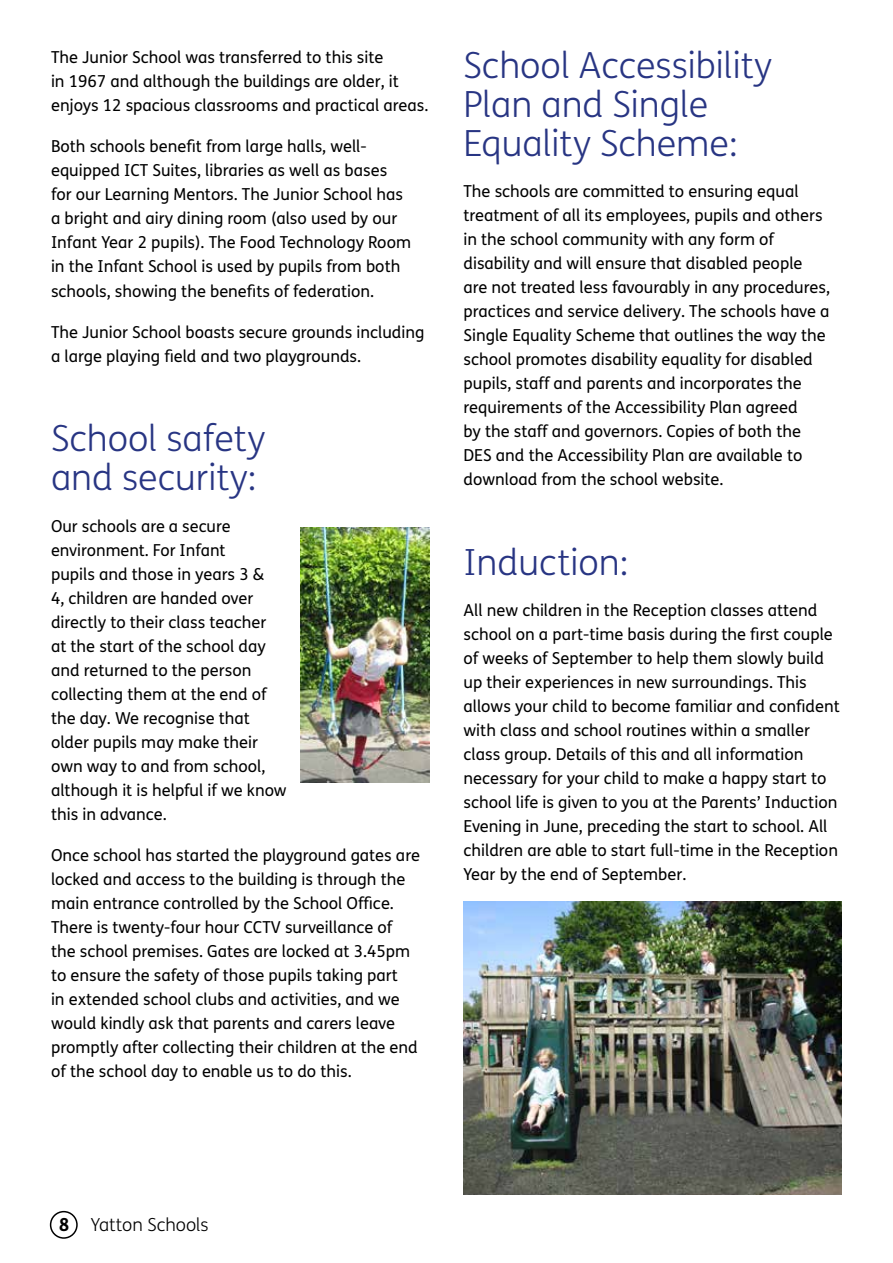
<style>
.page{position:relative;width:893px;height:1263px;background:#fff}
.page>*{position:absolute;margin:0;border:0;box-sizing:border-box;transform-origin:0 0}
.t1{font:300 36px/39px "FS Me";color:#283583}
.t2{font:300 18px "FS Me";color:#000}
.t3{font:16.5px/24px "FS Me";color:#000}
.s1{font-weight:700}
</style>
<div class="page">
<img style="left:301px;top:527px;width:128px;height:255px">
<img style="left:463px;top:901px;width:379px;height:294px">
<div style="left:50px;top:1211px;width:28px;height:28px;border:2px solid #000;border-radius:50%"></div>
<p class="t3" style="left:51px;top:45px;width:379px">The Junior School was transferred to this site<br>in 1967 and although the buildings are older, it enjoys 12 spacious classrooms and practical areas.</p>
<p class="t3" style="left:51px;top:134px;width:362px">Both schools benefit from large halls, well&shy;equipped ICT Suites, libraries as well as bases for our Learning Mentors. The Junior School has a bright and airy dining room (also used by our Infant Year 2 pupils). The Food Technology Room in the Infant School is used by pupils from both schools, showing the benefits of federation.</p>
<p class="t3" style="left:51px;top:319px;width:375px">The Junior School boasts secure grounds including a large playing field and two playgrounds.</p>
<h1 class="t1" style="left:51px;top:418px;width:216px">School safety and security:</h1>
<p class="t3" style="left:51px;top:513px;width:237px">Our schools are a secure environment. For Infant<br>pupils and those in years 3 &amp;<br>4, children are handed over directly to their class teacher<br>at the start of the school day and returned to the person collecting them at the end of the day. We recognise that older pupils may make their own way to and from school, although it is helpful if we know this in advance.</p>
<p class="t3" style="left:51px;top:842px;width:370px">Once school has started the playground gates are locked and access to the building is through the main entrance controlled by the School Office.<br>There is twenty-four hour CCTV surveillance of the school premises. Gates are locked at 3.45pm to ensure the safety of those pupils taking part<br>in extended school clubs and activities, and we would kindly ask that parents and carers leave promptly after collecting their children at the end of the school day to enable us to do this.</p>
<h1 class="t1" style="left:463px;top:45px;width:310px">School Accessibility<br>Plan and Single<br>Equality Scheme:</h1>
<p class="t3" style="left:463px;top:179px;width:368px">The schools are committed to ensuring equal treatment of all its employees, pupils and others in the school community with any form of disability and will ensure that disabled people are not treated less favourably in any procedures, practices and service delivery. The schools have a Single Equality Scheme that outlines the way the school promotes disability equality for disabled pupils, staff and parents and incorporates the requirements of the Accessibility Plan agreed<br>by the staff and governors. Copies of both the DES and the Accessibility Plan are available to download from the school website.</p>
<h1 class="t1" style="left:463px;top:542px;width:166px">Induction:</h1>
<p class="t3" style="left:463px;top:598px;width:378px">All new children in the Reception classes attend school on a part-time basis during the first couple of weeks of September to help them slowly build up their experiences in new surroundings. This allows your child to become familiar and confident with class and school routines within a smaller class group. Details of this and all information necessary for your child to make a happy start to school life is given to you at the Parents’ Induction Evening in June, preceding the start to school. All children are able to start full-time in the Reception Year by the end of September.</p>
<p class="t2" style="left:59px;top:1212px;width:151px"><span class="s1">8</span> Yatton Schools</p>
</div>
